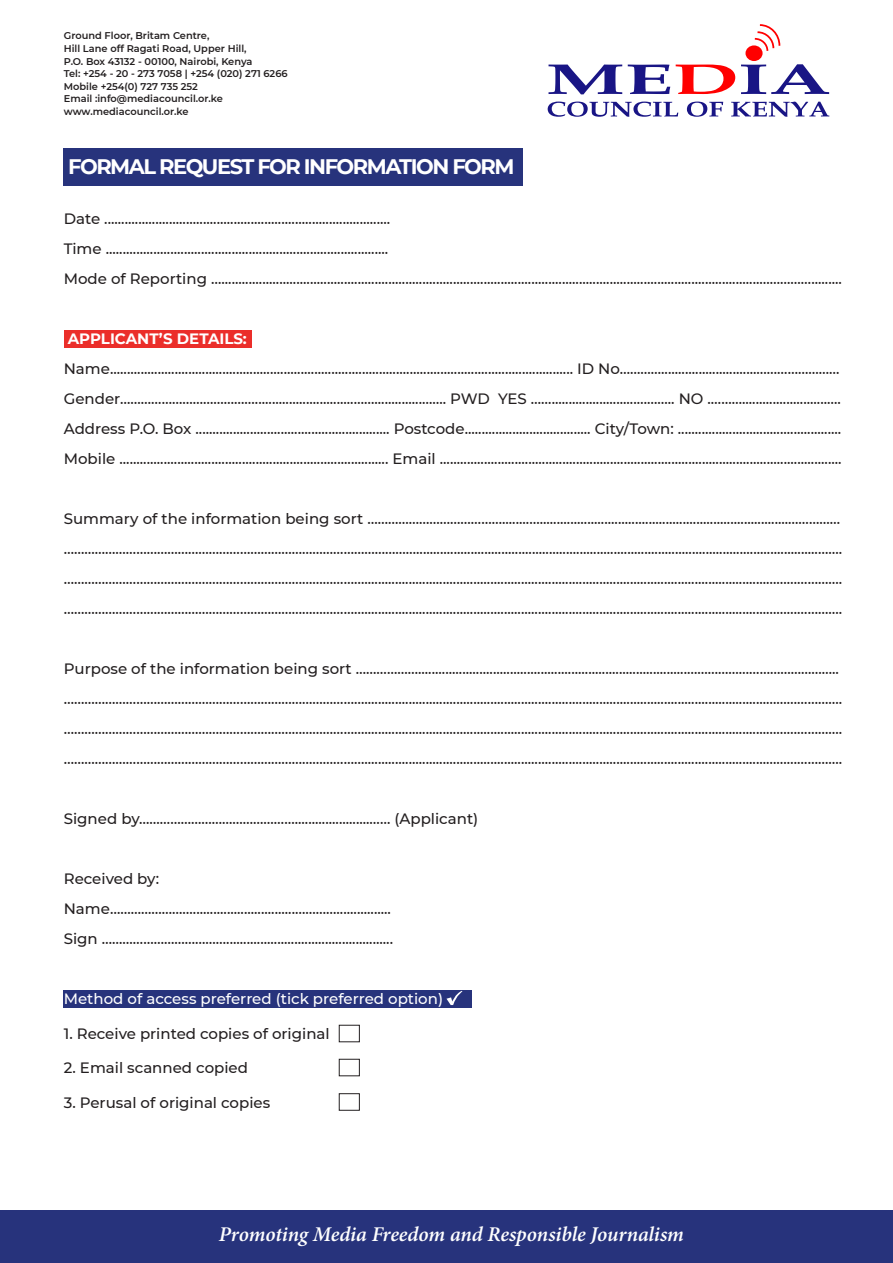
<style>
.page{position:relative;width:893px;height:1263px;background:#fff}
.page>*{position:absolute;margin:0;border:0;box-sizing:border-box;transform-origin:0 0}
.t1{font:italic 600 21px "Minion Pro";letter-spacing:-.005em;color:#fff}
.t2{font:700 21px "Montserrat";letter-spacing:-.07em;color:#fff}
.t3{font:500 15px "Montserrat";color:#231f20}
.t4{font:500 15px "Montserrat";color:#fff}
.t5{font:700 15px "Montserrat";color:#fff}
.t6{font:600 9.75px "Montserrat";color:#231f20}
</style>
<div class="page">
<div style="left:64px;top:330px;width:188px;height:17px;background:#eb2e2a"></div>
<div style="left:64px;top:991px;width:408px;height:17px;background:#27337c"></div>
<div style="left:64px;top:148px;width:459px;height:37px;background:#27337c"></div>
<svg style="left:548px;top:65px;width:74px;height:29px"></svg>
<svg style="left:628px;top:65px;width:42px;height:29px"></svg>
<svg style="left:676px;top:65px;width:59px;height:29px"></svg>
<svg style="left:741px;top:64px;width:88px;height:30px"></svg>
<svg style="left:548px;top:102px;width:130px;height:15px"></svg>
<svg style="left:687px;top:102px;width:36px;height:15px"></svg>
<svg style="left:731px;top:102px;width:98px;height:15px"></svg>
<div style="left:745px;top:45px;width:18px;height:16px;background:#f00;border-radius:50%"></div>
<svg style="left:753px;top:24px;width:28px;height:29px"></svg>
<svg style="left:446px;top:991px;width:16px;height:14px"></svg>
<div style="left:339px;top:1025px;width:21px;height:17px;border:1px solid #231f20"></div>
<div style="left:339px;top:1059px;width:21px;height:17px;border:1px solid #231f20"></div>
<div style="left:339px;top:1093px;width:21px;height:18px;border:1px solid #231f20"></div>
<div style="left:0;top:1211px;width:893px;height:52px;background:#27337c"></div>
<p class="t6" style="left:64px;top:29px;width:147px">Ground Floor, Britam Centre,</p>
<p class="t6" style="left:64px;top:42px;width:184px">Hill Lane off Ragati Road, Upper Hill,</p>
<p class="t6" style="left:64px;top:54px;width:190px">P.O. Box 43132 - 00100, Nairobi, Kenya</p>
<p class="t6" style="left:64px;top:67px;width:225px">Tel: +254 - 20 - 273 7058 | +254 (020) 271 6266</p>
<p class="t6" style="left:64px;top:79px;width:136px">Mobile +254(0) 727 735 252</p>
<p class="t6" style="left:64px;top:92px;width:161px">Email :info@mediacouncil.or.ke</p>
<p class="t6" style="left:64px;top:105px;width:126px">www.mediacouncil.or.ke</p>
<p class="t2" style="left:68px;top:152px;width:448px">FORMAL REQUEST FOR INFORMATION FORM</p>
<p class="t3" style="left:64px;top:208px;width:328px">Date ....................................................................................</p>
<p class="t3" style="left:64px;top:238px;width:326px">Time ...................................................................................</p>
<p class="t3" style="left:64px;top:268px;width:780px">Mode of Reporting …..............................................................................................................................................................…………….........</p>
<p class="t5" style="left:68px;top:328px;width:181px">APPLICANT’S DETAILS:</p>
<p class="t3" style="left:64px;top:358px;width:777px">Name........................................................................................................................................ ID No…………............................……………………</p>
<p class="t3" style="left:64px;top:388px;width:779px">Gender………………………………….............................……..............……. PWD YES …….........................……….. NO .……….........................….</p>
<p class="t3" style="left:64px;top:418px;width:779px">Address P.O. Box ......................................................... Postcode..................................... City/Town: ................................................</p>
<p class="t3" style="left:64px;top:448px;width:779px">Mobile ............................................................................... Email ......................................................................................................................</p>
<p class="t3" style="left:64px;top:508px;width:778px">Summary of the information being sort …………………………………........….........................................................................……………</p>
<p class="t3" style="left:64px;top:538px;width:780px">…………………………………………………………………………………………......................................................................................................................…….</p>
<p class="t3" style="left:64px;top:568px;width:780px">……………………………………………………………………………......................................................................................................................………………….</p>
<p class="t3" style="left:64px;top:598px;width:780px">……………………………………………………………………………......................................................................................................................………………….</p>
<p class="t3" style="left:64px;top:658px;width:777px">Purpose of the information being sort ………………...............................................................................……………………………………..</p>
<p class="t3" style="left:64px;top:688px;width:780px">……………………………………………………………………………......................................................................................................................………………….</p>
<p class="t3" style="left:64px;top:718px;width:780px">……………………………………………………………………………......................................................................................................................………………….</p>
<p class="t3" style="left:64px;top:748px;width:780px">……………………………………………………………………………......................................................................................................................………………….</p>
<p class="t3" style="left:64px;top:808px;width:416px">Signed by………………………………………......................…… (Applicant)</p>
<p class="t3" style="left:64px;top:868px;width:97px">Received by:</p>
<p class="t3" style="left:64px;top:898px;width:329px">Name……………………..............................…………................</p>
<p class="t3" style="left:64px;top:928px;width:331px">Sign ……………………………….................................................</p>
<p class="t4" style="left:64px;top:988px;width:381px">Method of access preferred (tick preferred option)</p>
<p class="t3" style="left:64px;top:1023px;width:267px">1. Receive printed copies of original</p>
<p class="t3" style="left:64px;top:1057px;width:186px">2. Email scanned copied</p>
<p class="t3" style="left:64px;top:1092px;width:208px">3. Perusal of original copies</p>
<p class="t1" style="left:219px;top:1219px;width:467px">Promoting Media Freedom and Responsible Journalism</p>
</div>
